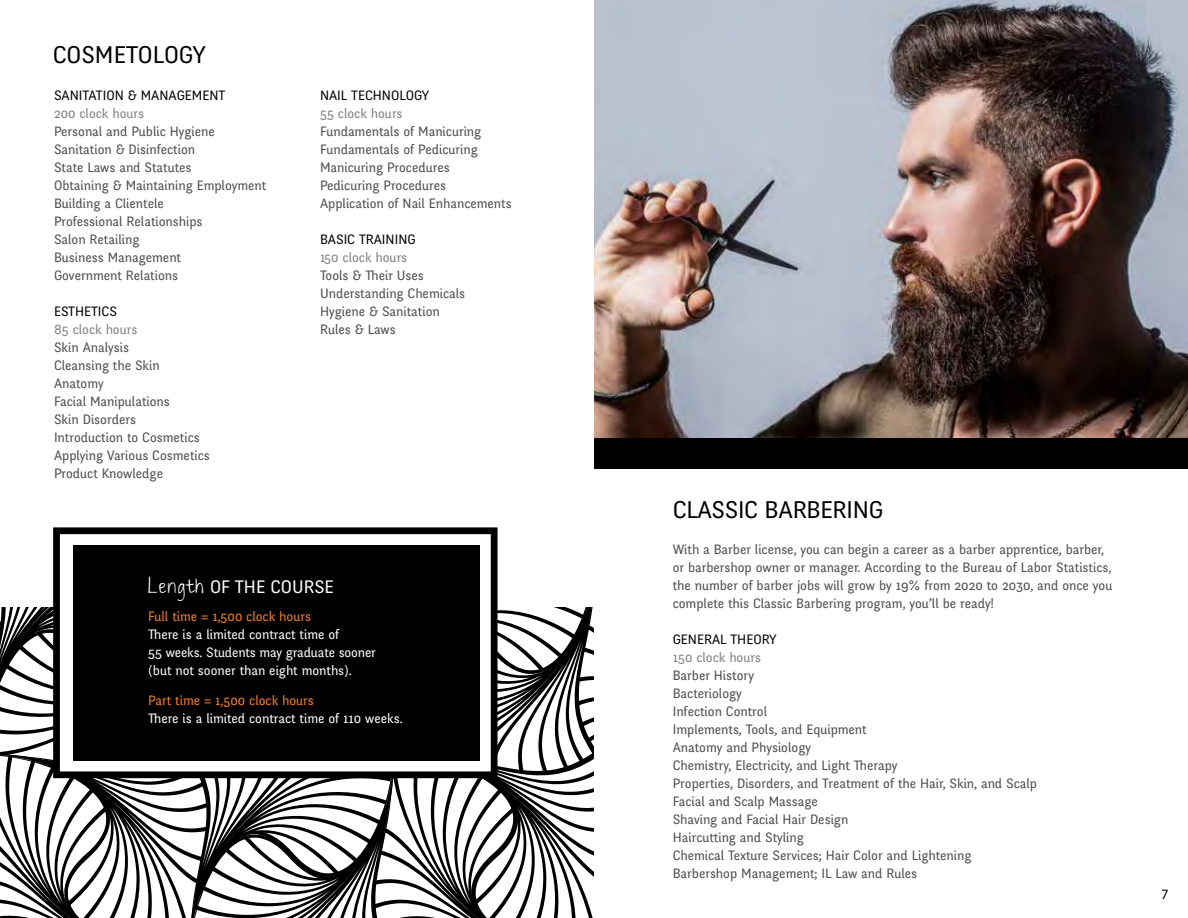
<style>
.page{position:relative;width:1188px;height:918px;background:#fff}
.page>*{position:absolute;margin:0;border:0;box-sizing:border-box;transform-origin:0 0}
.t1{font:24px "Fengardo Neue";letter-spacing:-.01em;color:#000}
.t2{font:18px "Fengardo Neue";color:#fff}
.t3{font:13.5px/18px "Fengardo Neue";color:#4d4d4f}
.t4{font:13.5px/18px "Fengardo Neue";color:#fff}
.t5{font:13.5px "Fengardo Neue";color:#000}
.t6{font:13.5px "Fengardo Neue";color:#808285}
.t7{font:13.5px "Fengardo Neue";color:#f58025}
.s1{font-family:"Just The Way You Are"}
</style>
<div class="page">
<svg style="left:0;top:608px;width:594px;height:310px"></svg>
<img style="left:595px;top:0;width:593px;height:438px">
<div style="left:594px;top:438px;width:594px;height:31px;background:#000"></div>
<div style="left:57px;top:531px;width:437px;height:244px;background:#fff"></div>
<div style="left:53px;top:527px;width:445px;height:251px;border:7px solid #000"></div>
<div style="left:73px;top:545px;width:406px;height:216px;background:#000"></div>
<h1 class="t1" style="left:53px;top:41px;width:154px">COSMETOLOGY</h1>
<p class="t5" style="left:54px;top:88px;width:173px">SANITATION &amp; MANAGEMENT</p>
<p class="t6" style="left:54px;top:106px;width:92px">200 clock hours</p>
<p class="t3" style="left:54px;top:123px;width:214px">Personal and Public Hygiene<br>Sanitation &amp; Disinfection<br>State Laws and Statutes<br>Obtaining &amp; Maintaining Employment<br>Building a Clientele<br>Professional Relationships<br>Salon Retailing<br>Business Management<br>Government Relations</p>
<p class="t5" style="left:54px;top:304px;width:64px">ESTHETICS</p>
<p class="t6" style="left:54px;top:322px;width:85px">85 clock hours</p>
<p class="t3" style="left:54px;top:339px;width:157px">Skin Analysis<br>Cleansing the Skin<br>Anatomy<br>Facial Manipulations<br>Skin Disorders<br>Introduction to Cosmetics<br>Applying Various Cosmetics<br>Product Knowledge</p>
<p class="t5" style="left:320px;top:88px;width:110px">NAIL TECHNOLOGY</p>
<p class="t6" style="left:320px;top:106px;width:84px">55 clock hours</p>
<p class="t3" style="left:320px;top:123px;width:193px">Fundamentals of Manicuring<br>Fundamentals of Pedicuring<br>Manicuring Procedures<br>Pedicuring Procedures<br>Application of Nail Enhancements</p>
<p class="t5" style="left:320px;top:232px;width:97px">BASIC TRAINING</p>
<p class="t6" style="left:320px;top:250px;width:89px">150 clock hours</p>
<p class="t3" style="left:320px;top:267px;width:147px">Tools &amp; Their Uses<br>Understanding Chemicals<br>Hygiene &amp; Sanitation<br>Rules &amp; Laws</p>
<h2 class="t2" style="left:148px;top:577px;width:187px"><span class="s1">Length</span> OF THE COURSE</h2>
<p class="t7" style="left:148px;top:609px;width:164px">Full time = 1,500 clock hours</p>
<p class="t4" style="left:148px;top:626px;width:229px">There is a limited contract time of<br>55 weeks. Students may graduate sooner (but not sooner than eight months).</p>
<p class="t7" style="left:148px;top:693px;width:167px">Part time = 1,500 clock hours</p>
<p class="t4" style="left:148px;top:710px;width:256px">There is a limited contract time of 110 weeks.</p>
<h1 class="t1" style="left:673px;top:496px;width:212px">CLASSIC BARBERING</h1>
<p class="t3" style="left:673px;top:540px;width:441px">With a Barber license, you can begin a career as a barber apprentice, barber, or barbershop owner or manager. According to the Bureau of Labor Statistics, the number of barber jobs will grow by 19% from 2020 to 2030, and once you complete this Classic Barbering program, you’ll be ready!</p>
<p class="t5" style="left:673px;top:631px;width:105px">GENERAL THEORY</p>
<p class="t6" style="left:673px;top:649px;width:90px">150 clock hours</p>
<p class="t3" style="left:673px;top:666px;width:366px">Barber History<br>Bacteriology<br>Infection Control<br>Implements, Tools, and Equipment<br>Anatomy and Physiology<br>Chemistry, Electricity, and Light Therapy<br>Properties, Disorders, and Treatment of the Hair, Skin, and Scalp<br>Facial and Scalp Massage<br>Shaving and Facial Hair Design<br>Haircutting and Styling<br>Chemical Texture Services; Hair Color and Lightening<br>Barbershop Management; IL Law and Rules</p>
<p class="t5" style="left:1162px;top:885px;width:8px">7</p>
</div>
